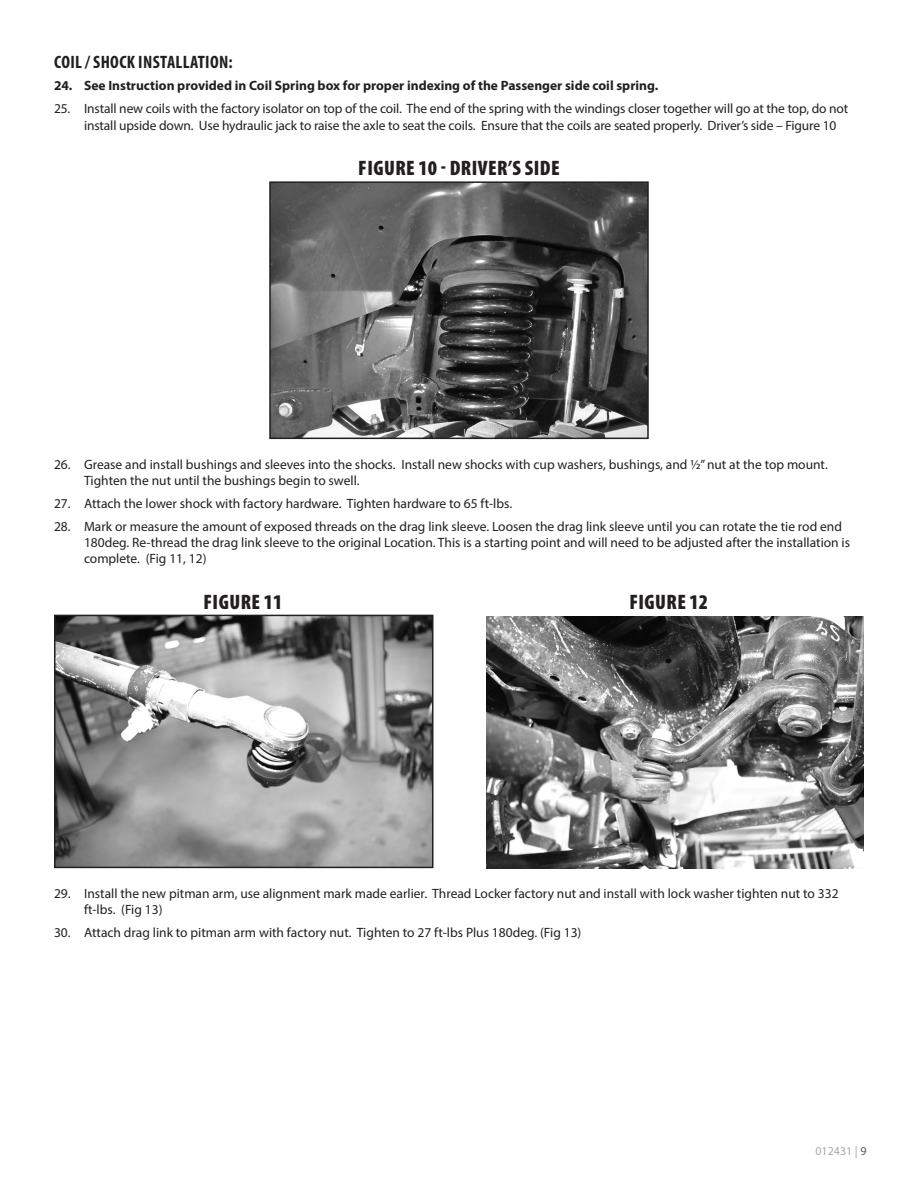
<style>
.page{position:relative;width:918px;height:1188px;background:#fff}
.page>*{position:absolute;margin:0;border:0;box-sizing:border-box;transform-origin:0 0}
.Photo-Caption{font:900 condensed 21px "Myriad Pro";letter-spacing:.02em;color:#231f20}
.Subhead{font:700 condensed 18px "Myriad Pro";letter-spacing:.02em;color:#231f20}
.t1{font:13.5px/16.2px "Myriad Pro";color:#231f20}
.t2{font:700 13.5px "Myriad Pro";color:#231f20}
.t3{font:12px "Myriad Pro";color:#a8a9ad}
.s1{color:#57585a}
</style>
<div class="page">
<img style="left:272px;top:184px;width:374px;height:252px">
<div style="left:269px;top:181px;width:380px;height:258px;border:2px solid #231f20"></div>
<img style="left:57px;top:618px;width:374px;height:247px">
<div style="left:54px;top:615px;width:380px;height:253px;border:2px solid #231f20"></div>
<img style="left:486px;top:616px;width:378px;height:252px">
<p class="Subhead" style="left:54px;top:50px;width:180px">COIL / SHOCK INSTALLATION:</p>
<p class="t2" style="left:54px;top:77px;width:606px">24. See Instruction provided in Coil Spring box for proper indexing of the Passenger side coil spring.</p>
<p class="t1" style="left:84px;top:101px;width:766px;text-indent:-30px">25. Install new coils with the factory isolator on top of the coil. The end of the spring with the windings closer together will go at the top, do not install upside down. Use hydraulic jack to raise the axle to seat the coils. Ensure that the coils are seated properly. Driver’s side – Figure 10</p>
<p class="Photo-Caption" style="left:358px;top:155px;width:203px">FIGURE 10 - DRIVER’S SIDE</p>
<p class="t1" style="left:84px;top:456px;width:745px;text-indent:-30px">26. Grease and install bushings and sleeves into the shocks. Install new shocks with cup washers, bushings, and ½” nut at the top mount.<br>Tighten the nut until the bushings begin to swell.</p>
<p class="t1" style="left:54px;top:495px;width:460px">27. Attach the lower shock with factory hardware. Tighten hardware to 65 ft-lbs.</p>
<p class="t1" style="left:84px;top:518px;width:768px;text-indent:-30px">28. Mark or measure the amount of exposed threads on the drag link sleeve. Loosen the drag link sleeve until you can rotate the tie rod end<br>180deg. Re-thread the drag link sleeve to the original Location. This is a starting point and will need to be adjusted after the installation is complete. (Fig 11, 12)</p>
<p class="Photo-Caption" style="left:204px;top:588px;width:80px">FIGURE 11</p>
<p class="Photo-Caption" style="left:629px;top:588px;width:80px">FIGURE 12</p>
<p class="t1" style="left:84px;top:885px;width:756px;text-indent:-30px">29. Install the new pitman arm, use alignment mark made earlier. Thread Locker factory nut and install with lock washer tighten nut to 332 ft-lbs. (Fig 13)</p>
<p class="t1" style="left:54px;top:924px;width:529px">30. Attach drag link to pitman arm with factory nut. Tighten to 27 ft-lbs Plus 180deg. (Fig 13)</p>
<p class="t3" style="left:815px;top:1143px;width:53px">012431 | <span class="s1">9</span></p>
</div>
